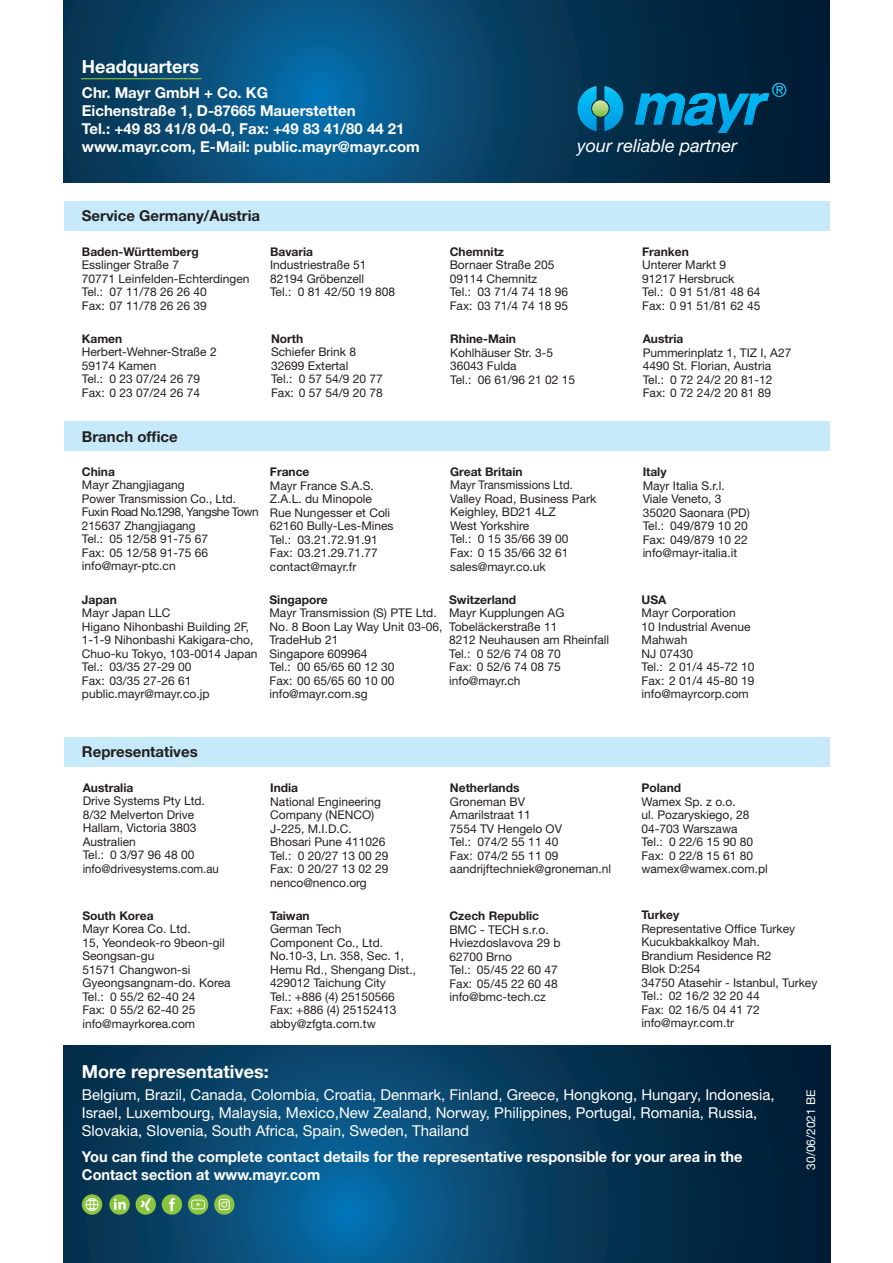
<style>
.page{position:relative;width:893px;height:1263px;background:#fff}
.page>*{position:absolute;margin:0;border:0;box-sizing:border-box;transform-origin:0 0}
.t1{font:700 18px "Helvetica Neue LT Pro";color:#fff}
.t2{font:italic 18px "Helvetica Neue LT Pro";color:#fff}
.t3{font:700 15px/18px "Helvetica Neue LT Pro";color:#fff}
.t4{font:15px/18px "Helvetica Neue LT Pro";color:#fff}
.t5{font:700 15px "Helvetica Neue LT Pro";color:#231f20}
.t6{font:12px/13.5px "Helvetica Neue LT Pro";color:#231f20}
.t7{font:700 12px "Helvetica Neue LT Pro";color:#231f20}
.t8{font:12px/13.6px "Helvetica Neue LT Pro";color:#231f20;scale:.94 1}
.t9{font:12px "Helvetica Neue LT Pro";color:#fff}
</style>
<div class="page">
<img style="left:64px;top:1045px;width:767px;height:218px">
<img style="left:64px;top:0;width:765px;height:182px">
<div style="left:64px;top:201px;width:765px;height:30px;background:#c6eafa"></div>
<div style="left:64px;top:737px;width:765px;height:30px;background:#c6eafa"></div>
<div style="left:64px;top:421px;width:765px;height:30px;background:#c6eafa"></div>
<svg style="left:578px;top:86px;width:45px;height:45px;background:#0280b2"></svg>
<svg style="left:592px;top:100px;width:16px;height:17px"></svg>
<svg style="left:635px;top:83px;width:151px;height:50px;background:#005379"></svg>
<div style="left:162px;top:1194px;width:20px;height:21px;background:#8ac53f;border-radius:50%"></div>
<svg style="left:169px;top:1198px;width:6px;height:13px"></svg>
<svg style="left:214px;top:1194px;width:21px;height:21px"></svg>
<svg style="left:221px;top:1201px;width:7px;height:6px"></svg>
<div style="left:219px;top:1199px;width:11px;height:11px;border:1px solid #fff;border-radius:2px"></div>
<svg style="left:109px;top:1194px;width:21px;height:21px"></svg>
<svg style="left:114px;top:1198px;width:12px;height:12px"></svg>
<div style="left:82px;top:1194px;width:20px;height:21px;background:#8ac53f;border-radius:50%"></div>
<div style="left:86px;top:1198px;width:13px;height:13px;border:1px solid #fff;border-radius:50%"></div>
<svg style="left:86px;top:1198px;width:12px;height:13px"></svg>
<div style="left:136px;top:1194px;width:20px;height:21px;background:#8ac53f;border-radius:50%"></div>
<svg style="left:140px;top:1198px;width:11px;height:13px"></svg>
<div style="left:188px;top:1194px;width:20px;height:21px;background:linear-gradient(to right,#88c340,#8cc73f);border-radius:50%"></div>
<svg style="left:191px;top:1200px;width:14px;height:9px"></svg>
<hr style="left:81px;top:78px;width:121px;height:1px;background:#8bc63e">
<h1 class="t1" style="left:82px;top:55px;width:119px">Headquarters</h1>
<p class="t3" style="left:82px;top:84px;width:339px">Chr. Mayr GmbH + Co. KG<br>Eichenstraße 1, D-87665 Mauerstetten<br>Tel.: +49 83 41/8 04-0, Fax: +49 83 41/80 44 21 www.mayr.com, E-Mail: public.mayr@mayr.com</p>
<p class="t5" style="left:82px;top:206px;width:180px">Service Germany/Austria</p>
<p class="t7" style="left:82px;top:244px;width:118px">Baden-Württemberg</p>
<p class="t6" style="left:82px;top:258px;width:169px">Esslinger Straße 7<br>70771 Leinfelden-Echterdingen<br>Tel.: 07 11/78 26 26 40<br>Fax: 07 11/78 26 26 39</p>
<p class="t7" style="left:82px;top:331px;width:42px">Kamen</p>
<p class="t6" style="left:82px;top:345px;width:136px">Herbert-Wehner-Straße 2<br>59174 Kamen<br>Tel.: 0 23 07/24 26 79<br>Fax: 0 23 07/24 26 74</p>
<p class="t7" style="left:270px;top:244px;width:45px">Bavaria</p>
<p class="t6" style="left:270px;top:258px;width:127px">Industriestraße 51<br>82194 Gröbenzell<br>Tel.: 0 81 42/50 19 808</p>
<p class="t7" style="left:271px;top:331px;width:34px">North</p>
<p class="t6" style="left:271px;top:345px;width:113px">Schiefer Brink 8<br>32699 Extertal<br>Tel.: 0 57 54/9 20 77<br>Fax: 0 57 54/9 20 78</p>
<p class="t5" style="left:82px;top:427px;width:97px">Branch office</p>
<p class="t7" style="left:82px;top:464px;width:35px">China</p>
<p class="t6" style="left:82px;top:478px;width:178px">Mayr Zhangjiagang<br>Power Transmission Co., Ltd.<br>Fuxin Road No.1298, Yangshe Town<br>215637 Zhangjiagang<br>Tel.: 05 12/58 91-75 67<br>Fax: 05 12/58 91-75 66 info@mayr-ptc.cn</p>
<p class="t7" style="left:270px;top:464px;width:41px">France</p>
<p class="t6" style="left:270px;top:478px;width:125px">Mayr France S.A.S.<br>Z.A.L. du Minopole<br>Rue Nungesser et Coli<br>62160 Bully-Les-Mines<br>Tel.: 03.21.72.91.91<br>Fax: 03.21.29.71.77 contact@mayr.fr</p>
<h1 class="t2" style="left:577px;top:135px;width:161px">your reliable partner</h1>
<p class="t7" style="left:450px;top:244px;width:56px">Chemnitz</p>
<p class="t6" style="left:450px;top:258px;width:120px">Bornaer Straße 205<br>09114 Chemnitz<br>Tel.: 03 71/4 74 18 96<br>Fax: 03 71/4 74 18 95</p>
<p class="t7" style="left:642px;top:244px;width:48px">Franken</p>
<p class="t6" style="left:642px;top:258px;width:120px">Unterer Markt 9<br>91217 Hersbruck<br>Tel.: 0 91 51/81 48 64<br>Fax: 0 91 51/81 62 45</p>
<p class="t7" style="left:450px;top:331px;width:67px">Rhine-Main</p>
<p class="t6" style="left:450px;top:345px;width:127px">Kohlhäuser Str. 3-5<br>36043 Fulda<br>Tel.: 06 61/96 21 02 15</p>
<p class="t7" style="left:450px;top:464px;width:74px">Great Britain</p>
<p class="t8" style="left:450px;top:478px;width:157px">Mayr Transmissions Ltd.<br>Valley Road, Business Park<br>Keighley, BD21 4LZ<br>West Yorkshire<br>Tel.: 0 15 35/66 39 00<br>Fax: 0 15 35/66 32 61 sales@mayr.co.uk</p>
<p class="t7" style="left:643px;top:331px;width:42px">Austria</p>
<p class="t6" style="left:643px;top:345px;width:150px">Pummerinplatz 1, TIZ I, A27<br>4490 St. Florian, Austria<br>Tel.: 0 72 24/2 20 81-12<br>Fax: 0 72 24/2 20 81 89</p>
<p class="t7" style="left:643px;top:464px;width:25px">Italy</p>
<p class="t6" style="left:643px;top:478px;width:109px">Mayr Italia S.r.l.<br>Viale Veneto, 3<br>35020 Saonara (PD)<br>Tel.: 049/879 10 20<br>Fax: 049/879 10 22 info@mayr-italia.it</p>
<p class="t7" style="left:82px;top:592px;width:36px">Japan</p>
<p class="t6" style="left:82px;top:606px;width:177px">Mayr Japan LLC<br>Higano Nihonbashi Building 2F,<br>1-1-9 Nihonbashi Kakigara-cho,<br>Chuo-ku Tokyo, 103-0014 Japan<br>Tel.: 03/35 27-29 00<br>Fax: 03/35 27-26 61 public.mayr@mayr.co.jp</p>
<p class="t7" style="left:269px;top:592px;width:60px">Singapore</p>
<p class="t6" style="left:269px;top:606px;width:174px">Mayr Transmission (S) PTE Ltd.<br>No. 8 Boon Lay Way Unit 03-06,<br>TradeHub 21<br>Singapore 609964<br>Tel.: 00 65/65 60 12 30<br>Fax: 00 65/65 60 10 00 info@mayr.com.sg</p>
<p class="t7" style="left:449px;top:592px;width:69px">Switzerland</p>
<p class="t6" style="left:449px;top:606px;width:162px">Mayr Kupplungen AG<br>Tobeläckerstraße 11<br>8212 Neuhausen am Rheinfall<br>Tel.: 0 52/6 74 08 70<br>Fax: 0 52/6 74 08 75 info@mayr.ch</p>
<p class="t5" style="left:82px;top:742px;width:117px">Representatives</p>
<p class="t7" style="left:83px;top:780px;width:52px">Australia</p>
<p class="t6" style="left:83px;top:794px;width:138px">Drive Systems Pty Ltd.<br>8/32 Melverton Drive<br>Hallam, Victoria 3803<br>Australien<br>Tel.: 0 3/97 96 48 00 info@drivesystems.com.au</p>
<p class="t7" style="left:82px;top:908px;width:73px">South Korea</p>
<p class="t6" style="left:82px;top:922px;width:150px">Mayr Korea Co. Ltd.<br>15, Yeondeok-ro 9beon-gil<br>Seongsan-gu<br>51571 Changwon-si<br>Gyeongsangnam-do. Korea<br>Tel.: 0 55/2 62-40 24<br>Fax: 0 55/2 62-40 25 info@mayrkorea.com</p>
<p class="t7" style="left:270px;top:780px;width:29px">India</p>
<p class="t6" style="left:270px;top:794px;width:120px">National Engineering<br>Company (NENCO)<br>J-225, M.I.D.C.<br>Bhosari Pune 411026<br>Tel.: 0 20/27 13 00 29<br>Fax: 0 20/27 13 02 29 nenco@nenco.org</p>
<p class="t7" style="left:270px;top:908px;width:41px">Taiwan</p>
<p class="t6" style="left:270px;top:922px;width:148px">German Tech<br>Component Co., Ltd.<br>No.10-3, Ln. 358, Sec. 1,<br>Hemu Rd., Shengang Dist.,<br>429012 Taichung City<br>Tel.: +886 (4) 25150566<br>Fax: +886 (4) 25152413 abby@zfgta.com.tw</p>
<p class="t7" style="left:450px;top:780px;width:71px">Netherlands</p>
<p class="t6" style="left:450px;top:795px;width:163px">Groneman BV<br>Amarilstraat 11<br>7554 TV Hengelo OV<br>Tel.: 074/2 55 11 40<br>Fax: 074/2 55 11 09 aandrijftechniek@groneman.nl</p>
<p class="t7" style="left:449px;top:908px;width:91px">Czech Republic</p>
<p class="t6" style="left:449px;top:922px;width:113px">BMC - TECH s.r.o.<br>Hviezdoslavova 29 b<br>62700 Brno<br>Tel.: 05/45 22 60 47<br>Fax: 05/45 22 60 48 info@bmc-tech.cz</p>
<p class="t7" style="left:642px;top:592px;width:26px">USA</p>
<p class="t6" style="left:642px;top:606px;width:115px">Mayr Corporation<br>10 Industrial Avenue<br>Mahwah<br>NJ 07430<br>Tel.: 2 01/4 45-72 10<br>Fax: 2 01/4 45-80 19 info@mayrcorp.com</p>
<p class="t7" style="left:641px;top:780px;width:41px">Poland</p>
<p class="t6" style="left:641px;top:795px;width:128px">Wamex Sp. z o.o.<br>ul. Pozaryskiego, 28<br>04-703 Warszawa<br>Tel.: 0 22/6 15 90 80<br>Fax: 0 22/8 15 61 80 wamex@wamex.com.pl</p>
<p class="t7" style="left:641px;top:907px;width:40px">Turkey</p>
<p class="t6" style="left:641px;top:921px;width:178px">Representative Office Turkey<br>Kucukbakkalkoy Mah.<br>Brandium Residence R2<br>Blok D:254<br>34750 Atasehir - Istanbul, Turkey<br>Tel.: 02 16/2 32 20 44<br>Fax: 02 16/5 04 41 72 info@mayr.com.tr</p>
<h1 class="t1" style="left:82px;top:1060px;width:189px">More representatives:</h1>
<p class="t4" style="left:82px;top:1085px;width:694px">Belgium, Brazil, Canada, Colombia, Croatia, Denmark, Finland, Greece, Hongkong, Hungary, Indonesia,<br>Israel, Luxembourg, Malaysia, Mexico,New Zealand, Norway, Philippines, Portugal, Romania, Russia,<br>Slovakia, Slovenia, South Africa, Spain, Sweden, Thailand</p>
<p class="t3" style="left:82px;top:1148px;width:662px">You can find the complete contact details for the representative responsible for your area in the<br>Contact section at www.mayr.com</p>
<p class="t9" style="left:803px;top:1169px;width:82px;rotate:-90deg">30/06/2021 BE</p>
</div>
